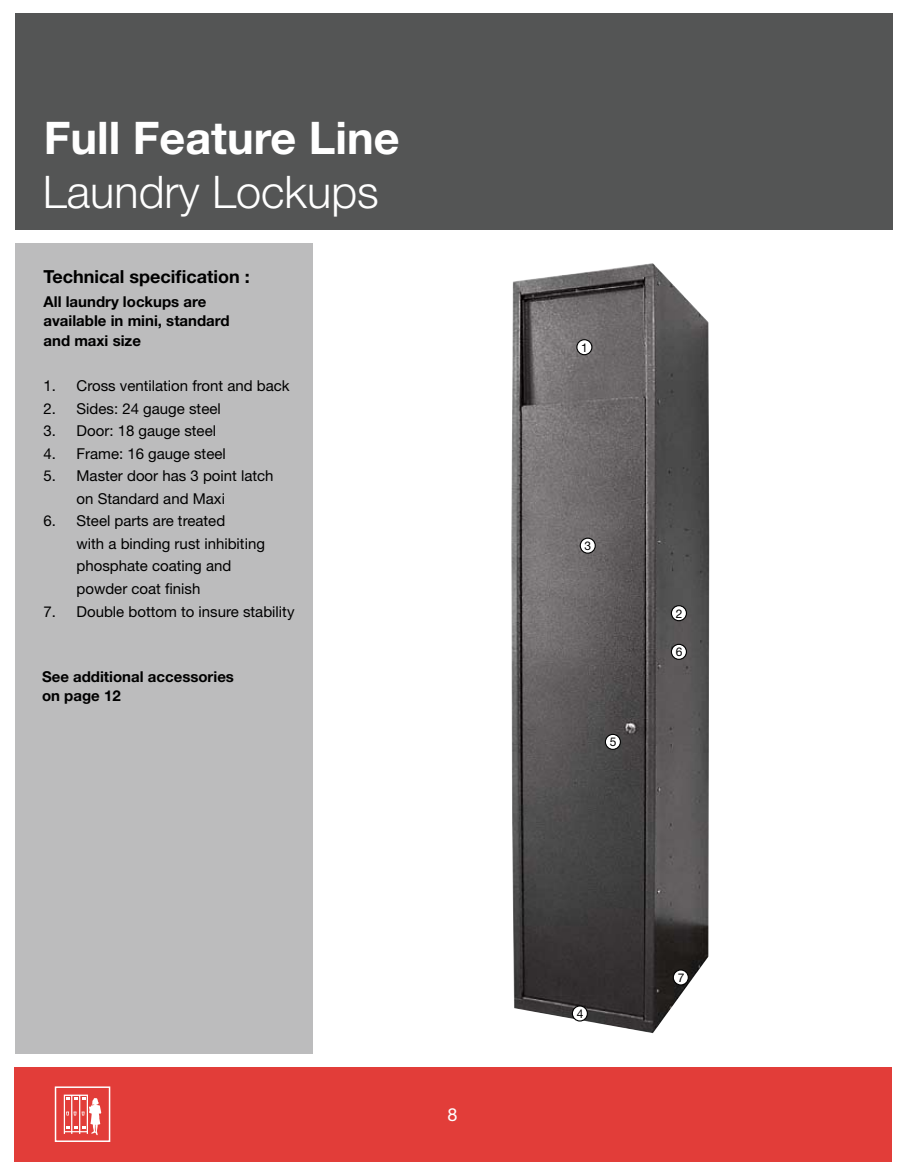
<style>
.page{position:relative;width:905px;height:1175px;background:#fff}
.page>*{position:absolute;margin:0;border:0;box-sizing:border-box;transform-origin:0 0}
.t1{font:700 45px "Helvetica Neue";color:#fff}
.t2{font:300 45px "Helvetica Neue";color:#fff}
.t3{font:700 18px "Helvetica Neue";color:#000}
.t4{font:18px "Helvetica Neue";color:#fff}
.t5{font:15px/22.5px "Helvetica Neue";color:#000}
.t6{font:700 15px/19.5px "Helvetica Neue";color:#000}
.t7{font:12px "Helvetica Neue";color:#000}
</style>
<div class="page">
<div style="left:14px;top:1066px;width:877px;height:95px;background:#e23d39"></div>
<svg style="left:64px;top:1094px;width:37px;height:41px"></svg>
<div style="left:55px;top:1086px;width:55px;height:56px;border:2px solid #fff"></div>
<div style="left:15px;top:243px;width:297px;height:810px;background:#bcbcbd"></div>
<div style="left:15px;top:14px;width:877px;height:216px;background:#545555"></div>
<img style="left:511px;top:263px;width:198px;height:770px">
<div style="left:577px;top:340px;width:15px;height:15px;background:#fff;border-radius:50%"></div>
<div style="left:576px;top:339px;width:16px;height:16px;border:1px solid #000;border-radius:50%"></div>
<div style="left:671px;top:605px;width:15px;height:15px;background:#fff;border-radius:50%"></div>
<div style="left:671px;top:605px;width:16px;height:16px;border:1px solid #000;border-radius:50%"></div>
<svg style="left:580px;top:538px;width:15px;height:15px"></svg>
<div style="left:579px;top:537px;width:16px;height:17px;border:1px solid #000;border-radius:50%"></div>
<div style="left:572px;top:1006px;width:15px;height:15px;background:#fff;border-radius:50%"></div>
<div style="left:572px;top:1005px;width:16px;height:16px;border:1px solid #000;border-radius:50%"></div>
<div style="left:605px;top:734px;width:15px;height:15px;background:#fff;border-radius:50%"></div>
<div style="left:605px;top:734px;width:16px;height:16px;border:1px solid #000;border-radius:50%"></div>
<div style="left:671px;top:644px;width:15px;height:15px;background:#fff;border-radius:50%"></div>
<div style="left:671px;top:644px;width:16px;height:16px;border:1px solid #000;border-radius:50%"></div>
<svg style="left:673px;top:970px;width:15px;height:15px"></svg>
<div style="left:672px;top:969px;width:17px;height:16px;border:1px solid #000;border-radius:50%"></div>
<p class="t1" style="left:44px;top:110px;width:357px">Full Feature Line</p>
<p class="t2" style="left:43px;top:164px;width:337px">Laundry Lockups</p>
<p class="t3" style="left:44px;top:265px;width:208px">Technical specification :</p>
<p class="t6" style="left:44px;top:291px;width:188px">All laundry lockups are available in mini, standard and maxi size</p>
<p class="t5" style="left:44px;top:374px;width:248px">1. Cross ventilation front and back</p>
<p class="t5" style="left:44px;top:397px;width:179px">2. Sides: 24 gauge steel</p>
<p class="t5" style="left:44px;top:419px;width:174px">3. Door: 18 gauge steel</p>
<p class="t5" style="left:44px;top:442px;width:184px">4. Frame: 16 gauge steel</p>
<p class="t5" style="left:76px;top:464px;width:198px;text-indent:-33px">5. Master door has 3 point latch on Standard and Maxi</p>
<p class="t5" style="left:76px;top:509px;width:190px;text-indent:-33px">6. Steel parts are treated<br>with a binding rust inhibiting phosphate coating and powder coat finish</p>
<p class="t5" style="left:44px;top:599px;width:252px">7. Double bottom to insure stability</p>
<p class="t6" style="left:42px;top:666px;width:193px">See additional accessories on page 12</p>
<p class="t4" style="left:447px;top:1103px;width:12px">8</p>
<p class="t7" style="left:581px;top:340px;width:8px">1</p>
<p class="t7" style="left:584px;top:539px;width:8px">3</p>
<p class="t7" style="left:609px;top:735px;width:8px">5</p>
<p class="t7" style="left:675px;top:606px;width:8px">2</p>
<p class="t7" style="left:675px;top:645px;width:8px">6</p>
<p class="t7" style="left:576px;top:1006px;width:8px">4</p>
<p class="t7" style="left:677px;top:970px;width:8px">7</p>
</div>
